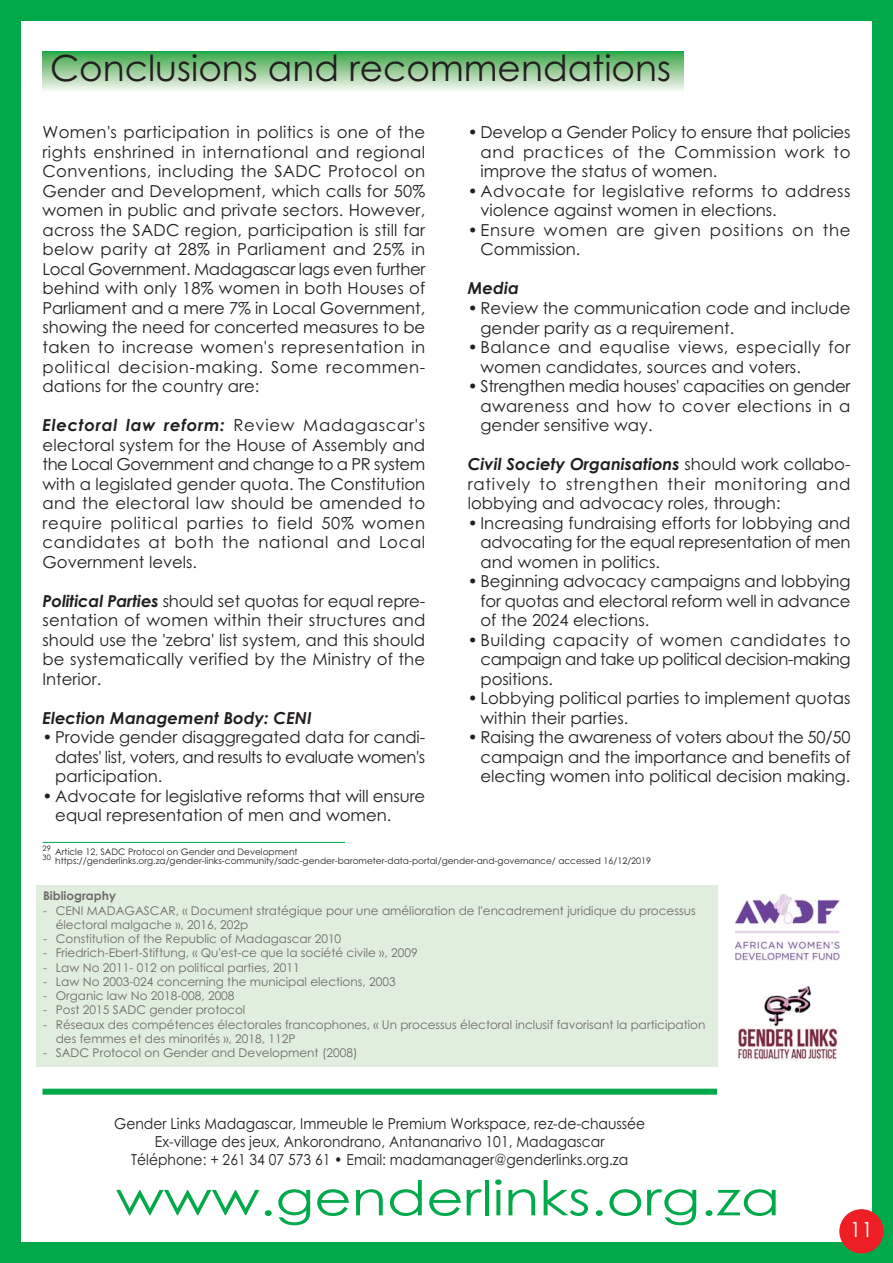
<style>
.page{position:relative;width:893px;height:1263px;background:#02a94b}
.page>*{position:absolute;margin:0;border:0;box-sizing:border-box;transform-origin:0 0}
.t1{font:47.85px "Century Gothic";color:#02a94b;scale:1.2 1}
.t2{font:36px "Century Gothic";color:#231f20}
.t3{font:21px "Century Gothic";color:#fff}
.t4{font:16.5px/19.5px "Century Gothic";color:#231f20;text-align:justify}
.t5{font:16.5px/19.5px "Century Gothic";letter-spacing:.03em;color:#231f20}
.t6{font:16.5px/19.5px "Century Gothic";letter-spacing:.045em;color:#231f20}
.t7{font:italic 700 16.5px "Century Gothic";color:#231f20}
.t8{font:15.15px/18.1px "Century Gothic";color:#231f20;text-align:center;scale:.92 1}
.t9{font:12px/14.2px "Century Gothic";color:#706b6a}
.t10{font:700 12px "Century Gothic";color:#706b6a}
.t11{font:9px "Century Gothic";color:#231f20}
.t12{font:7.5px "Century Gothic";color:#231f20}
.s1{font-weight:700;font-style:italic}
</style>
<div class="page">
<div style="left:21px;top:21px;width:851px;height:1221px;background:#fff"></div>
<svg style="left:43px;top:51px;width:640px;height:40px;background:#94cd99"></svg>
<div style="left:43px;top:1089px;width:674px;height:6px;background:#02a94b"></div>
<img style="left:764px;top:985px;width:48px;height:42px">
<img style="left:738px;top:1028px;width:100px;height:32px">
<img style="left:735px;top:894px;width:105px;height:66px">
<div style="left:36px;top:885px;width:681px;height:182px;background:#dfeedd"></div>
<hr style="left:43px;top:842px;width:302px;height:1px;background:#02a94b">
<div style="left:839px;top:1209px;width:45px;height:44px;background:#ed1e24;border-radius:50%"></div>
<h2 class="t2" style="left:50px;top:55px;width:623px">Conclusions and recommendations</h2>
<p class="t4" style="left:43px;top:124px;width:384px">Women's participation in politics is one of the rights enshrined in international and regional Conventions, including the SADC Protocol on Gender and Development, which calls for 50% women in public and private sectors. However, across the SADC region, participation is still far below parity at 28% in Parliament and 25% in Local Government. Madagascar lags even further behind with only 18% women in both Houses of Parliament and a mere 7% in Local Government, showing the need for concerted measures to be taken to increase women's representation in political decision-making. Some recommen&shy;dations for the country are:</p>
<p class="t4" style="left:43px;top:417px;width:384px"><span class="s1">Electoral law reform:</span> Review Madagascar's electoral system for the House of Assembly and the Local Government and change to a PR system with a legislated gender quota. The Constitution and the electoral law should be amended to require political parties to field 50% women candidates at both the national and Local Government levels.</p>
<p class="t4" style="left:43px;top:592px;width:384px"><span class="s1">Political Parties</span> should set quotas for equal repre&shy;sentation of women within their structures and should use the 'zebra' list system, and this should be systematically verified by the Ministry of the Interior.</p>
<p class="t7" style="left:43px;top:711px;width:271px">Election Management Body: CENI</p>
<p class="t4" style="left:55px;top:729px;width:372px;text-indent:-13px">• Provide gender disaggregated data for candi&shy;dates' list, voters, and results to evaluate women's participation.</p>
<p class="t4" style="left:55px;top:787px;width:371px;text-indent:-13px">• Advocate for legislative reforms that will ensure equal representation of men and women.</p>
<p class="t4" style="left:480px;top:124px;width:371px;text-indent:-13px">• Develop a Gender Policy to ensure that policies and practices of the Commission work to improve the status of women.</p>
<p class="t5" style="left:480px;top:183px;width:371px;text-indent:-13px">• Advocate for legislative reforms to address violence against women in elections.</p>
<p class="t6" style="left:480px;top:222px;width:371px;text-indent:-13px">•Ensure women are given positions on the<br>Commission.</p>
<p class="t7" style="left:468px;top:282px;width:53px">Media</p>
<p class="t4" style="left:480px;top:300px;width:371px;text-indent:-13px">• Review the communication code and include gender parity as a requirement.</p>
<p class="t5" style="left:480px;top:339px;width:371px;text-indent:-13px">•Balance and equalise views, especially for women candidates, sources and voters.</p>
<p class="t4" style="left:480px;top:378px;width:371px;text-indent:-13px">• Strengthen media houses' capacities on gender awareness and how to cover elections in a gender sensitive way.</p>
<p class="t4" style="left:468px;top:456px;width:384px"><span class="s1">Civil Society Organisations</span> should work collabo&shy;ratively to strengthen their monitoring and lobbying and advocacy roles, through:</p>
<p class="t4" style="left:480px;top:514px;width:372px;text-indent:-13px">• Increasing fundraising efforts for lobbying and advocating for the equal representation of men and women in politics.</p>
<p class="t4" style="left:480px;top:573px;width:371px;text-indent:-13px">• Beginning advocacy campaigns and lobbying for quotas and electoral reform well in advance of the 2024 elections.</p>
<p class="t4" style="left:480px;top:631px;width:371px;text-indent:-13px">• Building capacity of women candidates to campaign and take up political decision-making positions.</p>
<p class="t4" style="left:480px;top:690px;width:371px;text-indent:-13px">• Lobbying political parties to implement quotas within their parties.</p>
<p class="t4" style="left:480px;top:729px;width:371px;text-indent:-13px">• Raising the awareness of voters about the 50/50 campaign and the importance and benefits of electing women into political decision making.</p>
<p class="t12" style="left:43px;top:845px;width:10px">29</p>
<p class="t11" style="left:55px;top:848px;width:244px">Article 12, SADC Protocol on Gender and Development</p>
<p class="t12" style="left:43px;top:854px;width:10px">30</p>
<p class="t11" style="left:55px;top:857px;width:597px">https://genderlinks.org.za/gender-links-community/sadc-gender-barometer-data-portal/gender-and-governance/ accessed 16/12/2019</p>
<p class="t10" style="left:43px;top:891px;width:74px">Bibliography</p>
<p class="t9" style="left:56px;top:904px;width:641px;text-indent:-13px">- CENI MADAGASCAR, « Document stratégique pour une amélioration de l'encadrement juridique du processus électoral malgache », 2016, 202p</p>
<p class="t9" style="left:43px;top:933px;width:300px">- Constitution of the Republic of Madagascar 2010</p>
<p class="t9" style="left:43px;top:947px;width:376px">- Friedrich-Ebert-Stiftung, « Qu'est-ce que la société civile », 2009</p>
<p class="t9" style="left:43px;top:961px;width:258px">- Law No 2011- 012 on political parties, 2011</p>
<p class="t9" style="left:43px;top:975px;width:354px">- Law No 2003-024 concerning the municipal elections, 2003</p>
<p class="t9" style="left:43px;top:990px;width:193px">- Organic law No 2018-008, 2008</p>
<p class="t9" style="left:43px;top:1004px;width:204px">- Post 2015 SADC gender protocol</p>
<p class="t9" style="left:56px;top:1018px;width:651px;text-indent:-13px">- Réseaux des compétences électorales francophones, « Un processus électoral inclusif favorisant la participation des femmes et des minorités », 2018, 112P</p>
<p class="t9" style="left:43px;top:1047px;width:316px">- SADC Protocol on Gender and Development (2008)</p>
<p class="t8" style="left:114px;top:1116px;width:579px">Gender Links Madagascar, Immeuble le Premium Workspace, rez-de-chaussée<br>Ex-village des jeux, Ankorondrano, Antananarivo 101, Madagascar<br>Téléphone: + 261 34 07 573 61 • Email: madamanager@genderlinks.org.za</p>
<h1 class="t1" style="left:116px;top:1180px;width:555px">www.genderlinks.org.za</h1>
<p class="t3" style="left:850px;top:1221px;width:25px">11</p>
</div>
